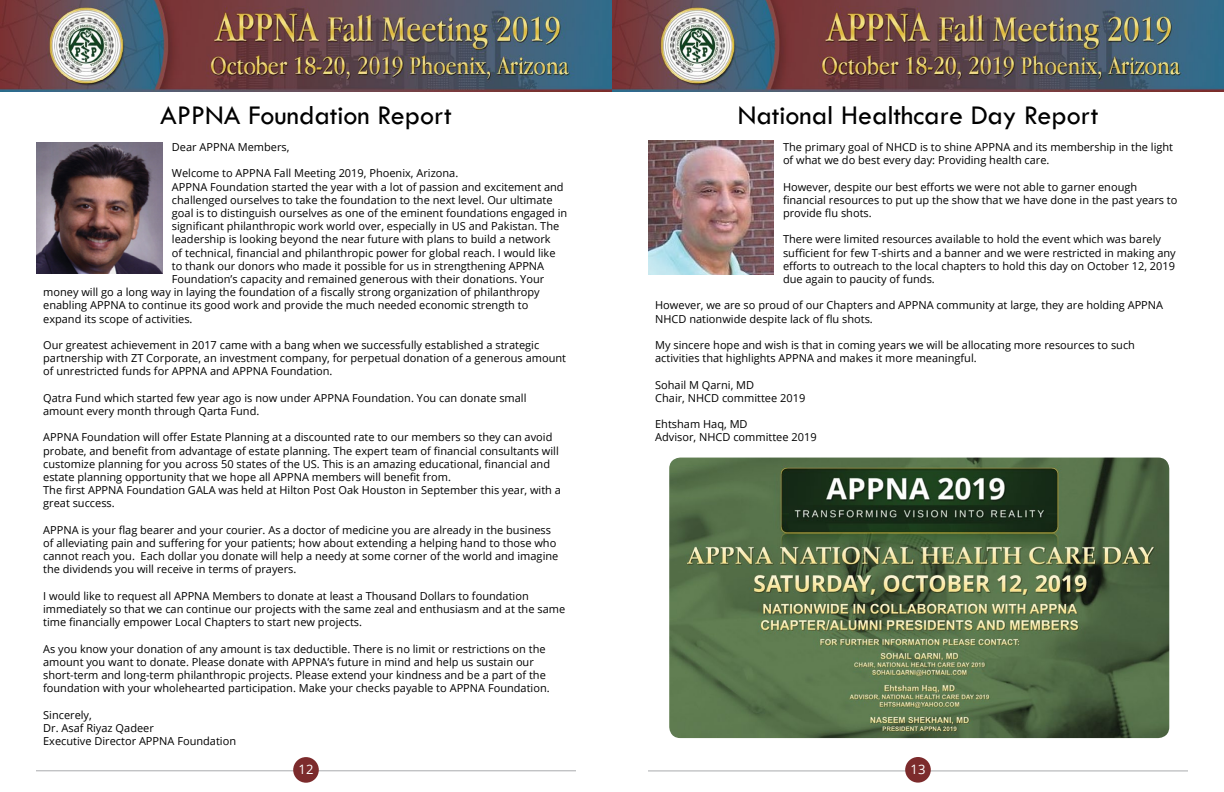
<style>
.page{position:relative;width:1224px;height:792px;background:#fff}
.page>*{position:absolute;margin:0;border:0;box-sizing:border-box;transform-origin:0 0}
.t1{font:28px "Tw Cen";color:#000}
.t2{font:13px "Open Sans";color:#fff}
.t3{font:11px/13.2px "Open Sans";color:#000}
</style>
<div class="page">
<hr style="left:648px;top:771px;width:540px;height:1px;background:#a9abae">
<hr style="left:36px;top:771px;width:540px;height:1px;background:#a9abae">
<img style="left:0;top:0;width:1224px;height:91px">
<div style="left:293px;top:757px;width:26px;height:26px;background:#7c2b2c;border-radius:50%"></div>
<div style="left:905px;top:757px;width:26px;height:26px;background:#7c2b2c;border-radius:50%"></div>
<img style="left:36px;top:143px;width:127px;height:131px">
<img style="left:648px;top:141px;width:126px;height:134px">
<img style="left:669px;top:458px;width:500px;height:280px">
<h1 class="t1" style="left:160px;top:99px;width:293px">APPNA Foundation Report</h1>
<p class="t3" style="left:172px;top:140px;width:119px">Dear APPNA Members,</p>
<p class="t3" style="left:172px;top:167px;width:288px">Welcome to APPNA Fall Meeting 2019, Phoenix, Arizona.</p>
<p class="t3" style="left:172px;top:180px;width:393px">APPNA Foundation started the year with a lot of passion and excitement and</p>
<p class="t3" style="left:172px;top:193px;width:382px">challenged ourselves to take the foundation to the next level. Our ultimate</p>
<p class="t3" style="left:172px;top:206px;width:397px">goal is to distinguish ourselves as one of the eminent foundations engaged in</p>
<p class="t3" style="left:172px;top:219px;width:389px">significant philanthropic work world over, especially in US and Pakistan. The</p>
<p class="t3" style="left:172px;top:233px;width:380px">leadership is looking beyond the near future with plans to build a network</p>
<p class="t3" style="left:172px;top:246px;width:385px">of technical, financial and philanthropic power for global reach. I would like</p>
<p class="t3" style="left:172px;top:259px;width:374px">to thank our donors who made it possible for us in strengthening APPNA</p>
<p class="t3" style="left:172px;top:272px;width:374px">Foundation’s capacity and remained generous with their donations. Your</p>
<p class="t3" style="left:43px;top:285px;width:498px">money will go a long way in laying the foundation of a fiscally strong organization of philanthropy</p>
<p class="t3" style="left:43px;top:299px;width:487px">enabling APPNA to continue its good work and provide the much needed economic strength to</p>
<p class="t3" style="left:43px;top:312px;width:151px">expand its scope of activities.</p>
<p class="t3" style="left:43px;top:338px;width:524px">Our greatest achievement in 2017 came with a bang when we successfully established a strategic partnership with ZT Corporate, an investment company, for perpetual donation of a generous amount of unrestricted funds for APPNA and APPNA Foundation.</p>
<p class="t3" style="left:43px;top:391px;width:485px">Qatra Fund which started few year ago is now under APPNA Foundation. You can donate small amount every month through Qarta Fund.</p>
<p class="t3" style="left:43px;top:431px;width:519px">APPNA Foundation will offer Estate Planning at a discounted rate to our members so they can avoid probate, and benefit from advantage of estate planning. The expert team of financial consultants will customize planning for you across 50 states of the US. This is an amazing educational, financial and estate planning opportunity that we hope all APPNA members will benefit from.<br>The first APPNA Foundation GALA was held at Hilton Post Oak Houston in September this year, with a great success.</p>
<p class="t3" style="left:43px;top:523px;width:517px">APPNA is your flag bearer and your courier. As a doctor of medicine you are already in the business of alleviating pain and suffering for your patients; how about extending a helping hand to those who cannot reach you. Each dollar you donate will help a needy at some corner of the world and imagine the dividends you will receive in terms of prayers.</p>
<p class="t3" style="left:43px;top:589px;width:523px">I would like to request all APPNA Members to donate at least a Thousand Dollars to foundation immediately so that we can continue our projects with the same zeal and enthusiasm and at the same time financially empower Local Chapters to start new projects.</p>
<p class="t3" style="left:43px;top:642px;width:508px">As you know your donation of any amount is tax deductible. There is no limit or restrictions on the amount you want to donate. Please donate with APPNA’s future in mind and help us sustain our short-term and long-term philanthropic projects. Please extend your kindness and be a part of the foundation with your wholehearted participation. Make your checks payable to APPNA Foundation.</p>
<p class="t3" style="left:43px;top:708px;width:194px">Sincerely,<br>Dr. Asaf Riyaz Qadeer<br>Executive Director APPNA Foundation</p>
<h1 class="t1" style="left:738px;top:99px;width:362px">National Healthcare Day Report</h1>
<p class="t3" style="left:783px;top:140px;width:392px">The primary goal of NHCD is to shine APPNA and its membership in the light of what we do best every day: Providing health care.</p>
<p class="t3" style="left:783px;top:180px;width:396px">However, despite our best efforts we were not able to garner enough financial resources to put up the show that we have done in the past years to provide flu shots.</p>
<p class="t3" style="left:783px;top:233px;width:394px">There were limited resources available to hold the event which was barely sufficient for few T-shirts and a banner and we were restricted in making any efforts to outreach to the local chapters to hold this day on October 12, 2019 due again to paucity of funds.</p>
<p class="t3" style="left:655px;top:299px;width:509px">However, we are so proud of our Chapters and APPNA community at large, they are holding APPNA<br>NHCD nationwide despite lack of flu shots.</p>
<p class="t3" style="left:655px;top:338px;width:481px">My sincere hope and wish is that in coming years we will be allocating more resources to such activities that highlights APPNA and makes it more meaningful.</p>
<p class="t3" style="left:655px;top:378px;width:152px">Sohail M Qarni, MD<br>Chair, NHCD committee 2019</p>
<p class="t3" style="left:655px;top:417px;width:163px">Ehtsham Haq, MD<br>Advisor, NHCD committee 2019</p>
<p class="t2" style="left:299px;top:761px;width:16px">12</p>
<p class="t2" style="left:911px;top:760px;width:16px">13</p>
</div>
